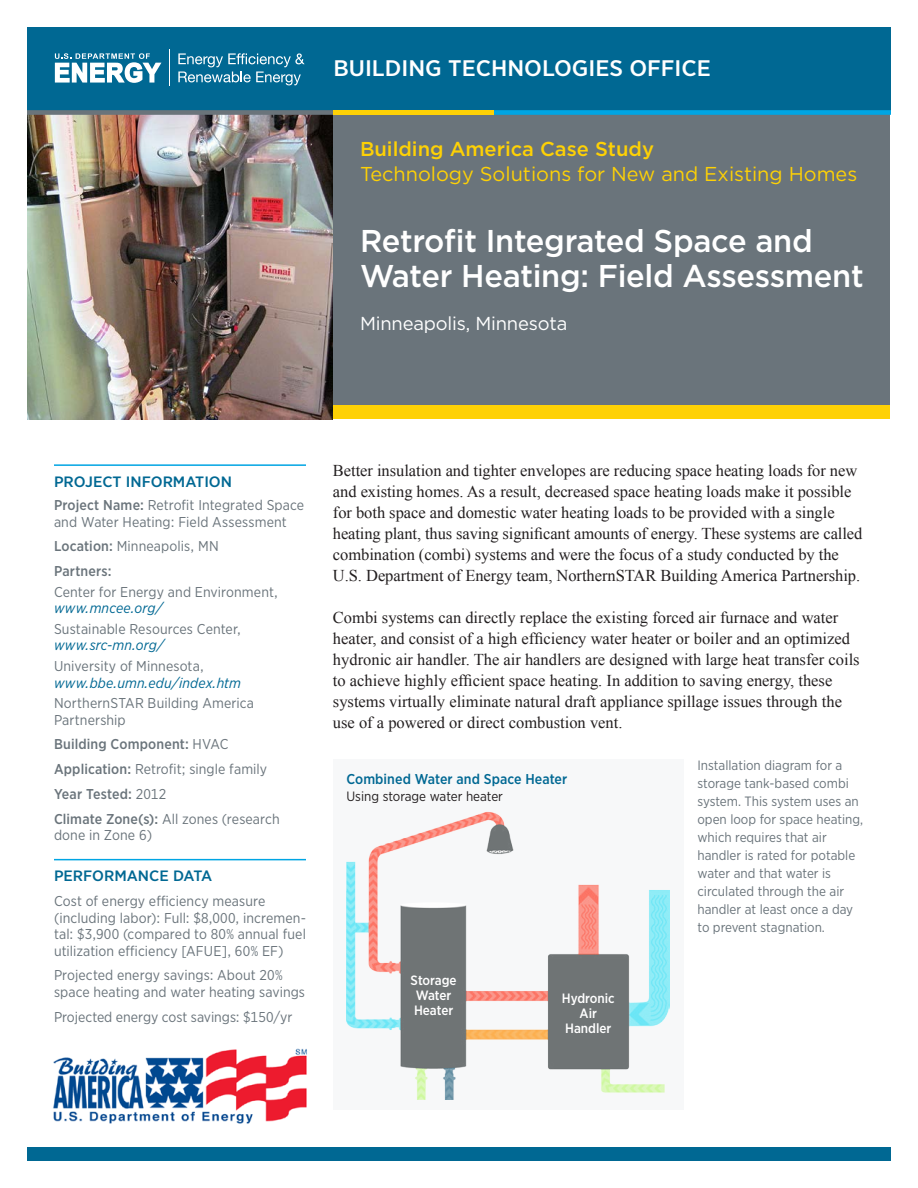
<style>
.page{position:relative;width:918px;height:1188px;background:#fff}
.page>*{position:absolute;margin:0;border:0;box-sizing:border-box;transform-origin:0 0}
.t1{font:500 31.5px/34.5px "Gotham";letter-spacing:-.01em;color:#fff}
.t2{font:500 22.5px "Gotham Narrow";color:#fff;scale:1.1 1}
.t3{font:20.1px "Gotham";color:#fed105}
.t4{font:500 20.1px "Gotham";color:#fed105}
.t5{font:18.75px "Gotham";letter-spacing:-.01em;color:#fff}
.body_text{font:16.5px/21px "Times New Roman";letter-spacing:-.005em;color:#231f20}
.Sidebar_head_2{font:500 15px "Gotham Narrow";color:#006893;scale:1.1 1}
.sidebar_text{font:14.25px/16.5px "Gotham Narrow";letter-spacing:.005em;color:#6a747b}
.sidebar_text-2{font:italic 14.25px/16.5px "Gotham Narrow";letter-spacing:.01em;color:#006893}
.sidebar_text-3{font:500 14.25px "Gotham Narrow";letter-spacing:.01em;color:#6a747b}
.subhead_2{font:500 14.25px "Gotham Narrow";letter-spacing:.005em;color:#006893}
.t6{font:13.5px/18px "Gotham Narrow";color:#6a747b}
.t7{font:500 13.5px "Gotham Narrow";color:#fff}
.t8{font:13.5px "Gotham Narrow";color:#231f20}
.s1{font-weight:500}
.s2{font-style:italic;color:#006893}
.s3{font-style:normal;color:#6a747b}
.s4{font-weight:400}
</style>
<div class="page">
<div style="left:320px;top:398px;width:570px;height:21px;background:#fed105"></div>
<div style="left:320px;top:92px;width:570px;height:313px;background:#6a747b"></div>
<img style="left:27px;top:115px;width:306px;height:304px">
<div style="left:27px;top:1148px;width:864px;height:13px;background:#006893"></div>
<div style="left:27px;top:27px;width:864px;height:84px;background:#006893"></div>
<svg style="left:55px;top:53px;width:106px;height:30px"></svg>
<hr style="left:169px;top:50px;width:1px;height:36px;background:#fff">
<svg style="left:178px;top:53px;width:127px;height:32px"></svg>
<div style="left:336px;top:110px;width:555px;height:5px;background:#00a5e3"></div>
<div style="left:27px;top:110px;width:309px;height:5px;background:#6a747b"></div>
<div style="left:333px;top:110px;width:161px;height:5px;background:#fed105"></div>
<img style="left:53px;top:1048px;width:254px;height:76px">
<hr style="left:54px;top:464px;width:252px;height:2px;background:#00a5e3">
<hr style="left:54px;top:859px;width:252px;height:1px;background:#00a5e3">
<div style="left:333px;top:759px;width:351px;height:351px;background:#f7f8f9"></div>
<img style="left:347px;top:812px;width:323px;height:288px">
<h2 class="t2" style="left:333px;top:54px;width:345px">BUILDING TECHNOLOGIES OFFICE</h2>
<p class="t4" style="left:360px;top:136px;width:295px">Building America Case Study</p>
<p class="t3" style="left:360px;top:161px;width:499px">Technology Solutions for New and Existing Homes</p>
<h1 class="t1" style="left:360px;top:224px;width:505px">Retrofit Integrated Space and<br>Water Heating: Field Assessment</h1>
<p class="t5" style="left:360px;top:312px;width:209px">Minneapolis, Minnesota</p>
<p class="Sidebar_head_2" style="left:54px;top:472px;width:163px">PROJECT INFORMATION</p>
<p class="sidebar_text" style="left:54px;top:497px;width:252px"><span class="s1">Project Name:</span> Retrofit Integrated Space and Water Heating: Field Assessment</p>
<p class="sidebar_text" style="left:54px;top:538px;width:166px"><span class="s1">Location:</span> Minneapolis, MN</p>
<p class="sidebar_text-3" style="left:54px;top:562px;width:59px">Partners:</p>
<p class="sidebar_text" style="left:54px;top:583px;width:225px">Center for Energy and Environment, <span class="s2">www.mncee.org/</span></p>
<p class="sidebar_text" style="left:54px;top:620px;width:189px">Sustainable Resources Center, <span class="s2">www.src-mn.org/</span></p>
<p class="sidebar_text-2" style="left:54px;top:657px;width:188px"><span class="s3">University of Minnesota, </span>www.bbe.umn.edu/index.htm</p>
<p class="sidebar_text" style="left:54px;top:695px;width:202px">NorthernSTAR Building America<br>Partnership</p>
<p class="sidebar_text-3" style="left:54px;top:735px;width:176px">Building Component: <span class="s4">HVAC</span></p>
<p class="sidebar_text" style="left:54px;top:761px;width:215px"><span class="s1">Application:</span> Retrofit; single family</p>
<p class="sidebar_text-3" style="left:54px;top:785px;width:114px">Year Tested: <span class="s4">2012</span></p>
<p class="sidebar_text" style="left:54px;top:810px;width:227px"><span class="s1">Climate Zone(s):</span> All zones (research done in Zone 6)</p>
<p class="Sidebar_head_2" style="left:54px;top:867px;width:145px">PERFORMANCE DATA</p>
<p class="sidebar_text" style="left:54px;top:893px;width:254px">Cost of energy efficiency measure (including labor): Full: $8,000, incremen&shy;tal: $3,900 (compared to 80% annual fuel utilization efficiency [AFUE], 60% EF)</p>
<p class="sidebar_text" style="left:54px;top:967px;width:253px">Projected energy savings: About 20% space heating and water heating savings</p>
<p class="sidebar_text" style="left:54px;top:1008px;width:240px">Projected energy cost savings: $150/yr</p>
<p class="body_text" style="left:333px;top:459px;width:531px">Better insulation and tighter envelopes are reducing space heating loads for new and existing homes. As a result, decreased space heating loads make it possible for both space and domestic water heating loads to be provided with a single heating plant, thus saving significant amounts of energy. These systems are called combination (combi) systems and were the focus of a study conducted by the U.S. Department of Energy team, NorthernSTAR Building America Partnership.</p>
<p class="body_text" style="left:333px;top:606px;width:528px">Combi systems can directly replace the existing forced air furnace and water heater, and consist of a high efficiency water heater or boiler and an optimized hydronic air handler. The air handlers are designed with large heat transfer coils to achieve highly efficient space heating. In addition to saving energy, these systems virtually eliminate natural draft appliance spillage issues through the use of a powered or direct combustion vent.</p>
<p class="t6" style="left:698px;top:756px;width:167px">Installation diagram for a storage tank-based combi system. This system uses an open loop for space heating, which requires that air handler is rated for potable water and that water is circulated through the air handler at least once a day to prevent stagnation.</p>
<p class="subhead_2" style="left:346px;top:770px;width:222px">Combined Water and Space Heater</p>
<p class="t8" style="left:346px;top:787px;width:158px">Using storage water heater</p>
<p class="t7" style="left:411px;top:972px;width:48px">Storage</p>
<p class="t7" style="left:416px;top:987px;width:37px">Water</p>
<p class="t7" style="left:414px;top:1002px;width:41px">Heater</p>
<p class="t7" style="left:562px;top:989px;width:55px">Hydronic</p>
<p class="t7" style="left:580px;top:1004px;width:19px">Air</p>
<p class="t7" style="left:565px;top:1019px;width:48px">Handler</p>
</div>
